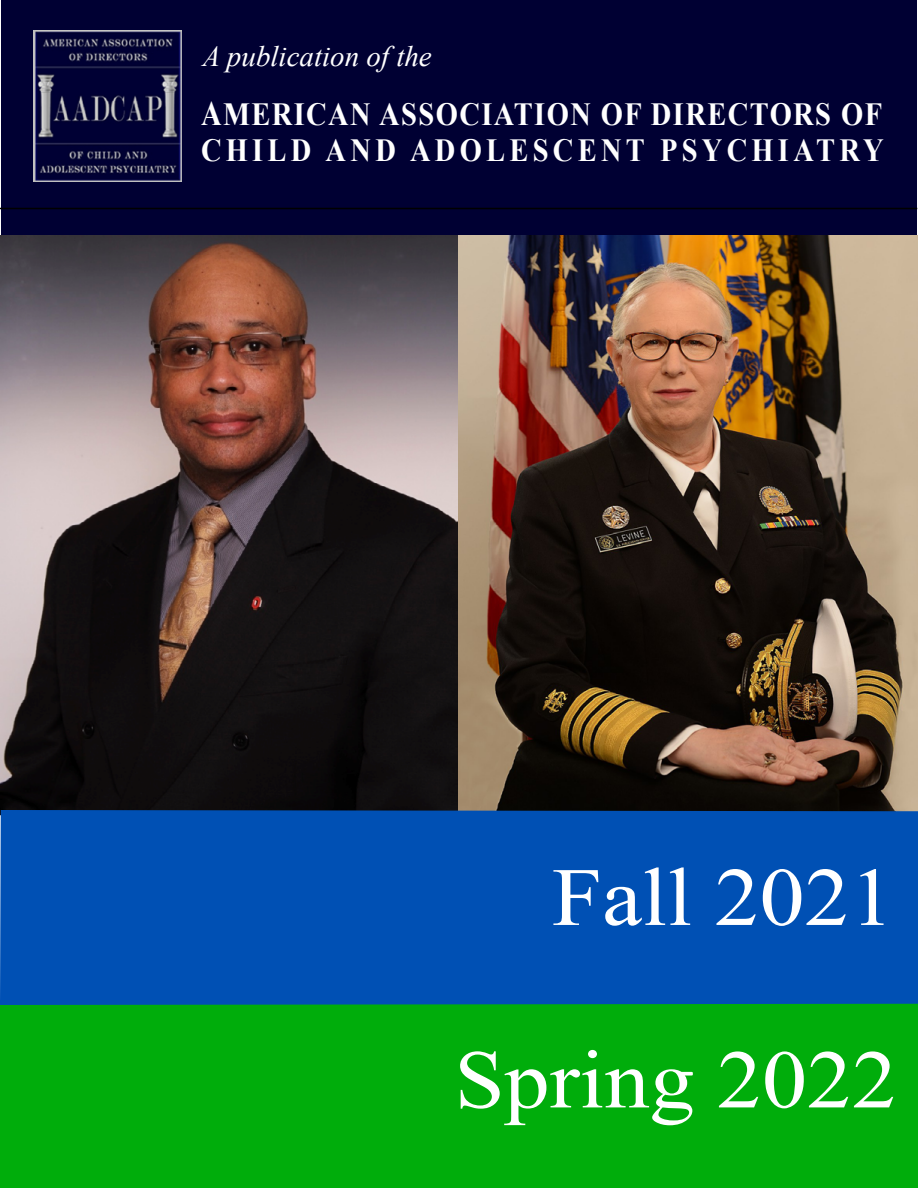
<style>
.page{position:relative;width:918px;height:1188px;background:#fff}
.page>*{position:absolute;margin:0;border:0;box-sizing:border-box;transform-origin:0 0}
.t1{font:82.8px "Times New Roman";color:#fff;scale:1.09 1}
.t2{font:700 32.25px/36px "Times New Roman";letter-spacing:.05em;color:#fff;scale:.88 1}
.t3{font:italic 29.1px "Times New Roman";color:#fff}
.s1{font-size:34.5px}
</style>
<div class="page">
<div style="left:0;top:1000px;width:918px;height:188px;background:#00ad0b"></div>
<div style="left:2px;top:0;width:915px;height:238px;background:#003"></div>
<img style="left:34px;top:30px;width:147px;height:151px">
<hr style="left:0;top:208px;width:917px;height:1px;background:#000">
<img style="left:1px;top:236px;width:457px;height:574px">
<img style="left:459px;top:236px;width:459px;height:574px">
<div style="left:0;top:810px;width:918px;height:195px;background:#0050b4"></div>
<p class="t3" style="left:202px;top:36px;width:231px">A publication of the</p>
<p class="t2" style="left:201px;top:95px;width:777px"><span class="s1">A</span>MERICAN ASSOCIATION OF DIRECTORS OF<br>CHILD AND ADOLESCENT PSYCHIATRY</p>
<h1 class="t1" style="left:552px;top:839px;width:316px">Fall 2021</h1>
<h1 class="t1" style="left:454px;top:1021px;width:407px">Spring 2022</h1>
</div>
